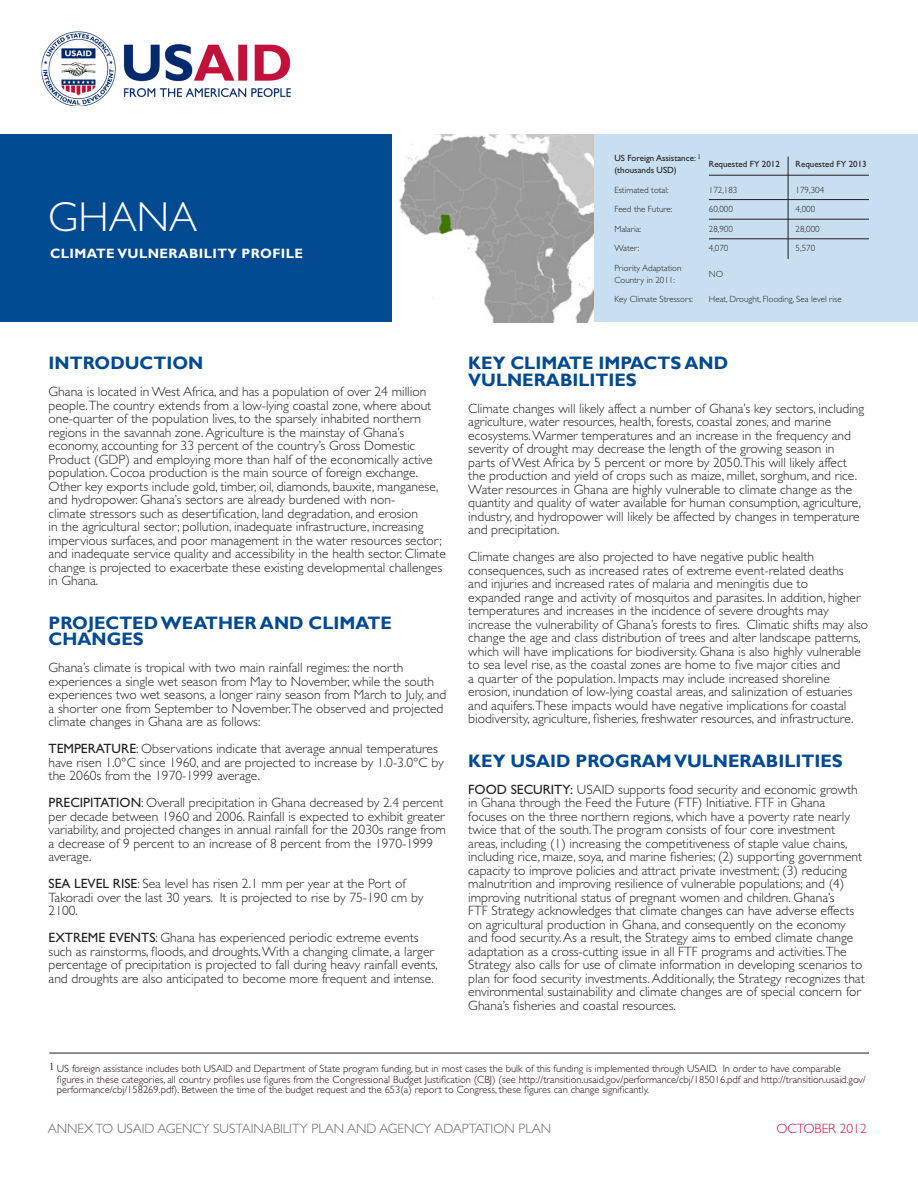
<style>
.page{position:relative;width:918px;height:1188px;background:#fff}
.page>*{position:absolute;margin:0;border:0;box-sizing:border-box;transform-origin:0 0}
.t1{font:300 42px "Gill Sans Std";color:#fff}
.t2{font:700 18px/16.5px "Gill Sans";color:#014990}
.t3{font:300 13.5px/13.5px "Gill Sans Std";color:#231f20}
.t4{font:300 13.5px "Gill Sans Std";color:#666}
.t5{font:700 13.5px "Gill Sans";letter-spacing:.03em;color:#fff}
.t6{font:300 13.5px "Gill Sans Std";color:#d20d44}
.t7{font:13.5px "Kokila";color:#231f20}
.t8{font:300 10.5px/10.5px "Gill Sans Std";color:#220b0d}
.t9{font:300 9px/19.5px "Gill Sans Std";color:#231f20}
.t10{font:9px "Gill Sans Std";color:#231f20}
.t11{font:9px "Kokila";color:#231f20}
.s1{font-weight:400}
</style>
<div class="page">
<div style="left:0;top:135px;width:392px;height:187px;background:#014990"></div>
<img style="left:41px;top:31px;width:250px;height:74px">
<div style="left:594px;top:135px;width:324px;height:187px;background:#c7dff1"></div>
<hr style="left:788px;top:157px;width:1px;height:102px;background:#231f20">
<hr style="left:709px;top:175px;width:160px;height:1px;background:#231f20">
<hr style="left:709px;top:199px;width:160px;height:1px;background:#231f20">
<hr style="left:709px;top:219px;width:160px;height:1px;background:#231f20">
<hr style="left:709px;top:239px;width:160px;height:1px;background:#231f20">
<hr style="left:49px;top:1053px;width:820px;height:1px;background:#231f20">
<img style="left:399px;top:135px;width:195px;height:187px">
<p class="t1" style="left:48px;top:193px;width:150px">GHANA</p>
<p class="t5" style="left:50px;top:245px;width:255px">CLIMATE VULNERABILITY PROFILE</p>
<p class="t2" style="left:49px;top:355px;width:156px">INTRODUCTION</p>
<p class="t3" style="left:49px;top:385px;width:399px">Ghana is located in West Africa, and has a population of over 24 million people.The country extends from a low-lying coastal zone, where about one-quarter of the population lives, to the sparsely inhabited northern regions in the savannah zone. Agriculture is the mainstay of Ghana’s economy, accounting for 33 percent of the country’s Gross Domestic Product (GDP) and employing more than half of the economically active population. Cocoa production is the main source of foreign exchange.<br>Other key exports include gold, timber, oil, diamonds, bauxite, manganese, and hydropower. Ghana’s sectors are already burdened with non-<br>climate stressors such as desertification, land degradation, and erosion<br>in the agricultural sector; pollution, inadequate infrastructure, increasing impervious surfaces, and poor management in the water resources sector; and inadequate service quality and accessibility in the health sector. Climate change is projected to exacerbate these existing developmental challenges in Ghana.</p>
<p class="t2" style="left:49px;top:615px;width:345px">PROJECTED WEATHER AND CLIMATE<br>CHANGES</p>
<p class="t3" style="left:49px;top:661px;width:399px">Ghana’s climate is tropical with two main rainfall regimes: the north experiences a single wet season from May to November, while the south experiences two wet seasons, a longer rainy season from March to July, and a shorter one from September to November.The observed and projected climate changes in Ghana are as follows:</p>
<p class="t3" style="left:49px;top:742px;width:397px"><span class="s1">TEMPERATURE</span>: Observations indicate that average annual temperatures have risen 1.0°C since 1960, and are projected to increase by 1.0-3.0°C by the 2060s from the 1970-1999 average.</p>
<p class="t3" style="left:49px;top:796px;width:399px"><span class="s1">PRECIPITATION</span>: Overall precipitation in Ghana decreased by 2.4 percent per decade between 1960 and 2006. Rainfall is expected to exhibit greater variability, and projected changes in annual rainfall for the 2030s range from a decrease of 9 percent to an increase of 8 percent from the 1970-1999 average.</p>
<p class="t3" style="left:49px;top:877px;width:376px"><span class="s1">SEA LEVEL RISE</span>: Sea level has risen 2.1 mm per year at the Port of<br>Takoradi over the last 30 years. It is projected to rise by 75-190 cm by<br>2100.</p>
<p class="t3" style="left:49px;top:931px;width:391px"><span class="s1">EXTREME EVENTS</span>: Ghana has experienced periodic extreme events such as rainstorms, floods, and droughts. With a changing climate, a larger percentage of precipitation is projected to fall during heavy rainfall events, and droughts are also anticipated to become more frequent and intense.</p>
<p class="t11" style="left:697px;top:151px;width:5px">1</p>
<p class="t10" style="left:614px;top:153px;width:83px">US Foreign Assistance:</p>
<p class="t10" style="left:614px;top:165px;width:64px">(thousands USD)</p>
<p class="t9" style="left:614px;top:180px;width:56px">Estimated total:</p>
<p class="t9" style="left:614px;top:200px;width:59px">Feed the Future:</p>
<p class="t9" style="left:614px;top:219px;width:28px">Malaria:<br>Water:</p>
<p class="t9" style="left:614px;top:258px;width:69px">Priority Adaptation</p>
<p class="t9" style="left:614px;top:270px;width:62px">Country in 2011:</p>
<p class="t9" style="left:614px;top:290px;width:80px">Key Climate Stressors:</p>
<p class="t10" style="left:709px;top:159px;width:73px">Requested FY 2012</p>
<p class="t9" style="left:709px;top:180px;width:30px">172,183</p>
<p class="t9" style="left:709px;top:200px;width:26px">60,000</p>
<p class="t9" style="left:709px;top:219px;width:26px">28,900<br>4,070</p>
<p class="t9" style="left:709px;top:264px;width:16px">NO</p>
<p class="t9" style="left:709px;top:290px;width:134px">Heat, Drought, Flooding, Sea level rise</p>
<p class="t10" style="left:796px;top:159px;width:73px">Requested FY 2013</p>
<p class="t9" style="left:796px;top:180px;width:30px">179,304</p>
<p class="t9" style="left:796px;top:200px;width:21px">4,000</p>
<p class="t9" style="left:796px;top:219px;width:26px">28,000<br>5,570</p>
<p class="t2" style="left:468px;top:355px;width:261px">KEY CLIMATE IMPACTS AND<br>VULNERABILITIES</p>
<p class="t3" style="left:468px;top:402px;width:398px">Climate changes will likely affect a number of Ghana’s key sectors, including agriculture, water resources, health, forests, coastal zones, and marine ecosystems. Warmer temperatures and an increase in the frequency and severity of drought may decrease the length of the growing season in parts of West Africa by 5 percent or more by 2050.This will likely affect the production and yield of crops such as maize, millet, sorghum, and rice.<br>Water resources in Ghana are highly vulnerable to climate change as the quantity and quality of water available for human consumption, agriculture, industry, and hydropower will likely be affected by changes in temperature and precipitation.</p>
<p class="t3" style="left:468px;top:550px;width:401px">Climate changes are also projected to have negative public health consequences, such as increased rates of extreme event-related deaths<br>and injuries and increased rates of malaria and meningitis due to<br>expanded range and activity of mosquitos and parasites. In addition, higher temperatures and increases in the incidence of severe droughts may increase the vulnerability of Ghana’s forests to fires. Climatic shifts may also change the age and class distribution of trees and alter landscape patterns, which will have implications for biodiversity. Ghana is also highly vulnerable to sea level rise, as the coastal zones are home to five major cities and<br>a quarter of the population. Impacts may include increased shoreline erosion, inundation of low-lying coastal areas, and salinization of estuaries and aquifers.These impacts would have negative implications for coastal biodiversity, agriculture, fisheries, freshwater resources, and infrastructure.</p>
<p class="t2" style="left:468px;top:753px;width:376px">KEY USAID PROGRAM VULNERABILITIES</p>
<p class="t3" style="left:468px;top:783px;width:398px"><span class="s1">FOOD SECURITY:</span> USAID supports food security and economic growth in Ghana through the Feed the Future (FTF) Initiative. FTF in Ghana focuses on the three northern regions, which have a poverty rate nearly twice that of the south.The program consists of four core investment areas, including (1) increasing the competitiveness of staple value chains, including rice, maize, soya, and marine fisheries; (2) supporting government capacity to improve policies and attract private investment; (3) reducing malnutrition and improving resilience of vulnerable populations; and (4) improving nutritional status of pregnant women and children. Ghana’s<br>FTF Strategy acknowledges that climate changes can have adverse effects on agricultural production in Ghana, and consequently on the economy and food security. As a result, the Strategy aims to embed climate change adaptation as a cross-cutting issue in all FTF programs and activities.The Strategy also calls for use of climate information in developing scenarios to plan for food security investments. Additionally, the Strategy recognizes that environmental sustainability and climate changes are of special concern for Ghana’s fisheries and coastal resources.</p>
<p class="t7" style="left:49px;top:1058px;width:7px">1</p>
<p class="t8" style="left:57px;top:1063px;width:811px">US foreign assistance includes both USAID and Department of State program funding, but in most cases the bulk of this funding is implemented through USAID. In order to have comparable figures in these categories, all country profiles use figures from the Congressional Budget Justification (CBJ) (see http://transition.usaid.gov/performance/cbj/185016.pdf and http://transition.usaid.gov/ performance/cbj/158269.pdf). Between the time of the budget request and the 653(a) report to Congress, these figures can change significantly.</p>
<p class="t4" style="left:48px;top:1121px;width:505px">ANNEX TO USAID AGENCY SUSTAINABILITY PLAN AND AGENCY ADAPTATION PLAN</p>
<p class="t6" style="left:776px;top:1121px;width:92px">OCTOBER 2012</p>
</div>
